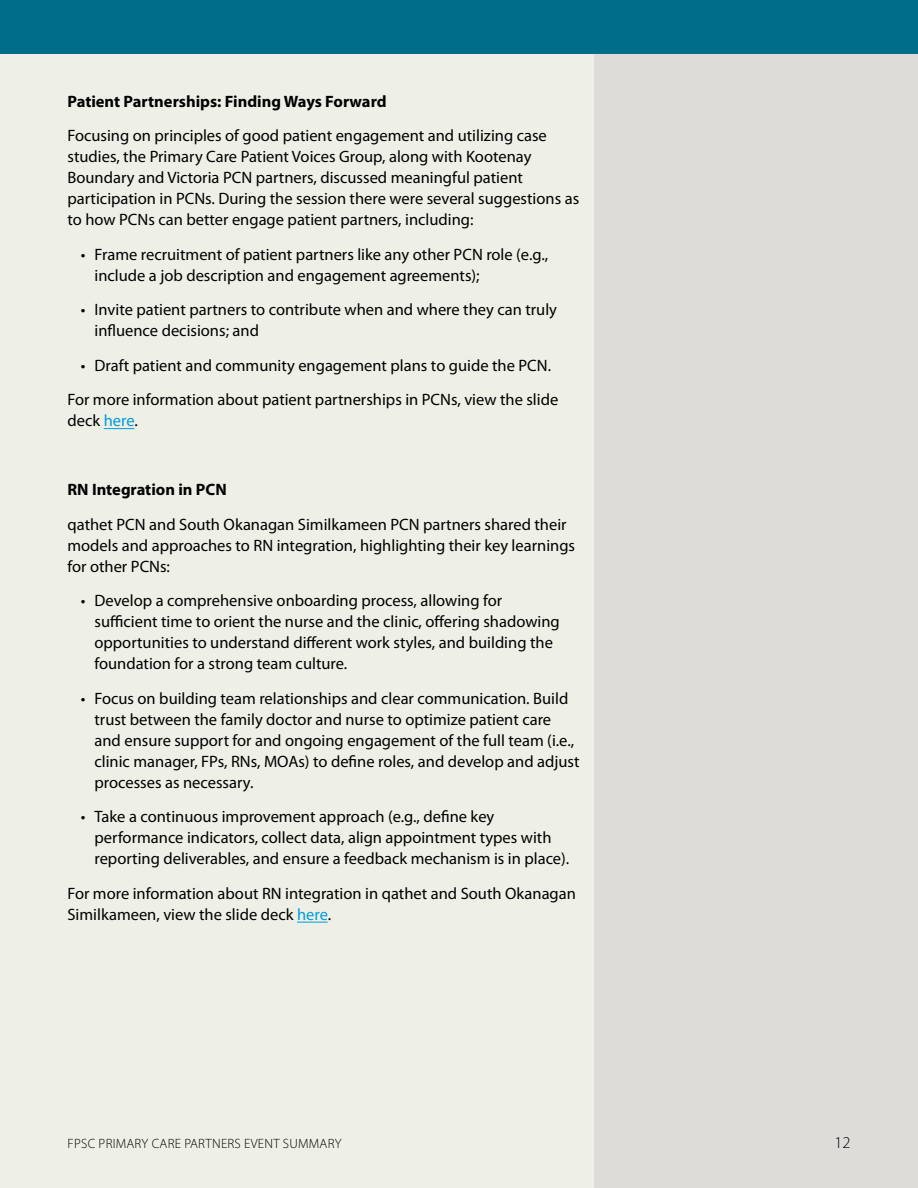
<style>
.page{position:relative;width:918px;height:1188px;background:#fff}
.page>*{position:absolute;margin:0;border:0;box-sizing:border-box;transform-origin:0 0}
.t1{font:16.5px/21px "Myriad Pro";color:#000}
.t2{font:700 16.5px "Myriad Pro";color:#000}
.t3{font:300 16.5px "Myriad Pro";color:#000}
.t4{font:300 13.5px "Myriad Pro";letter-spacing:.02em;color:#000}
.s1{color:#009cde}
</style>
<div class="page">
<div style="left:0;top:0;width:918px;height:54px;background:#006d8a"></div>
<div style="left:0;top:54px;width:594px;height:1134px;background:#eeefe6"></div>
<div style="left:594px;top:54px;width:324px;height:1134px;background:#dddcd9"></div>
<hr style="left:104px;top:428px;width:30px;height:1px;background:#009cde">
<hr style="left:297px;top:922px;width:31px;height:1px;background:#009cde">
<p class="t2" style="left:68px;top:91px;width:321px">Patient Partnerships: Finding Ways Forward</p>
<p class="t1" style="left:68px;top:125px;width:513px">Focusing on principles of good patient engagement and utilizing case studies, the Primary Care Patient Voices Group, along with Kootenay Boundary and Victoria PCN partners, discussed meaningful patient participation in PCNs. During the session there were several suggestions as to how PCNs can better engage patient partners, including:</p>
<p class="t1" style="left:94px;top:244px;width:455px;text-indent:-13px">• Frame recruitment of patient partners like any other PCN role (e.g., include a job description and engagement agreements);</p>
<p class="t1" style="left:94px;top:299px;width:464px;text-indent:-13px">• Invite patient partners to contribute when and where they can truly influence decisions; and</p>
<p class="t1" style="left:68px;top:348px;width:492px;line-height:34.5px;text-align:center">• Draft patient and community engagement plans to guide the PCN.<br>For more information about patient partnerships in PCNs, view the slide</p>
<p class="t1" style="left:68px;top:410px;width:72px">deck <span class="s1">here</span>.</p>
<p class="t2" style="left:68px;top:479px;width:161px">RN Integration in PCN</p>
<p class="t1" style="left:68px;top:514px;width:509px">qathet PCN and South Okanagan Similkameen PCN partners shared their models and approaches to RN integration, highlighting their key learnings for other PCNs:</p>
<p class="t1" style="left:94px;top:590px;width:467px;text-indent:-13px">• Develop a comprehensive onboarding process, allowing for sufficient time to orient the nurse and the clinic, offering shadowing opportunities to understand different work styles, and building the foundation for a strong team culture.</p>
<p class="t1" style="left:94px;top:688px;width:487px;text-indent:-13px">• Focus on building team relationships and clear communication. Build trust between the family doctor and nurse to optimize patient care and ensure support for and ongoing engagement of the full team (i.e., clinic manager, FPs, RNs, MOAs) to define roles, and develop and adjust processes as necessary.</p>
<p class="t1" style="left:94px;top:806px;width:476px;text-indent:-13px">• Take a continuous improvement approach (e.g., define key performance indicators, collect data, align appointment types with reporting deliverables, and ensure a feedback mechanism is in place).</p>
<p class="t1" style="left:68px;top:883px;width:510px">For more information about RN integration in qathet and South Okanagan<br>Similkameen, view the slide deck <span class="s1">here</span>.</p>
<p class="t4" style="left:68px;top:1135px;width:275px">FPSC PRIMARY CARE PARTNERS EVENT SUMMARY</p>
<p class="t3" style="left:834px;top:1132px;width:18px">12</p>
</div>
